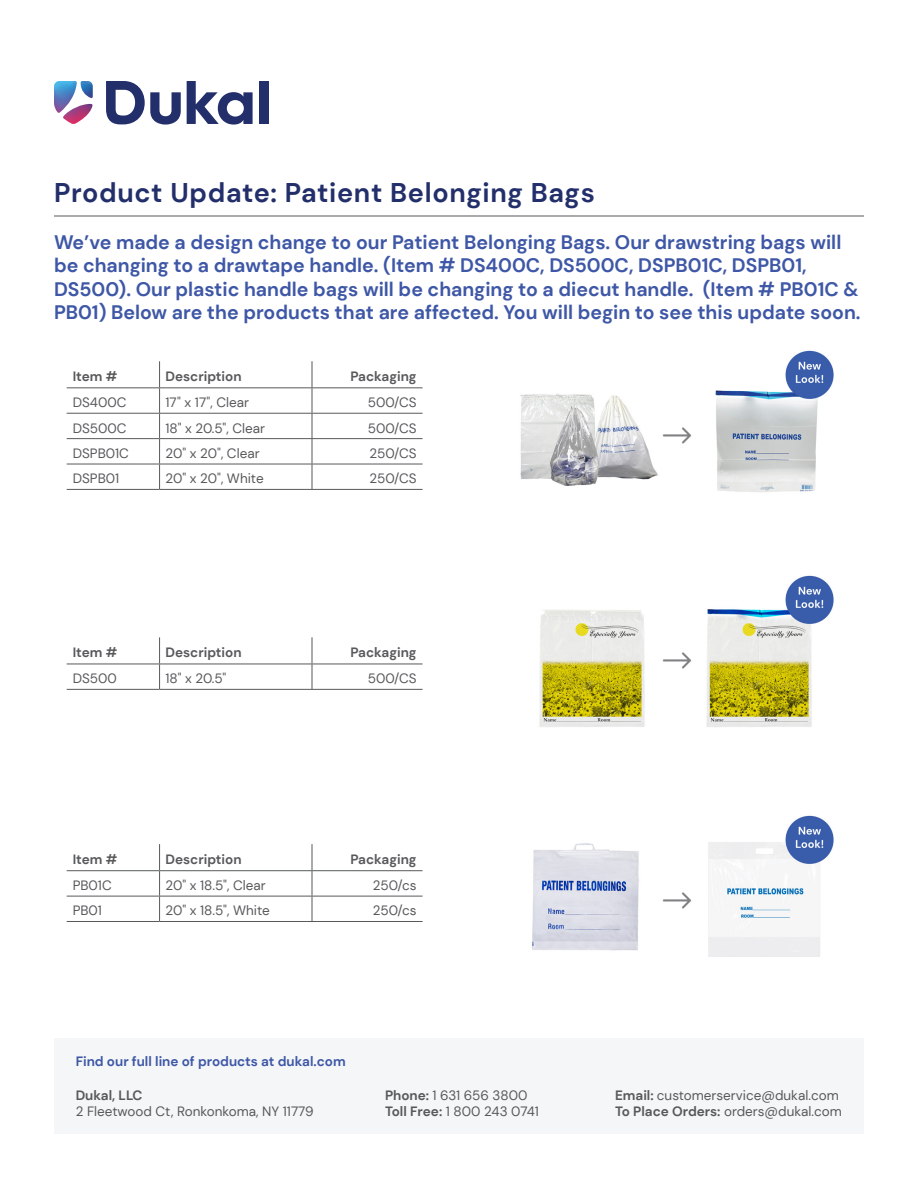
<style>
.page{position:relative;width:918px;height:1188px;background:#fff}
.page>*{position:absolute;margin:0;border:0;box-sizing:border-box;transform-origin:0 0}
.DM_Sans_Bold{font:700 27px "DM Sans";letter-spacing:.025em;color:#232f6a}
.t1{font:700 19.5px/23.4px "DM Sans";color:#3e57a6}
.t2{font:13.5px/16.2px "DM Sans";color:#58595b}
.t3{font:700 13.5px "DM Sans";color:#58595b}
.t4{font:700 13.5px "DM Sans";color:#3e57a6}
.s1{font-weight:700}
</style>
<div class="page">
<svg style="left:54px;top:81px;width:39px;height:43px"></svg>
<div style="left:259px;top:81px;width:9px;height:43px;background:#232f6a"></div>
<svg style="left:187px;top:81px;width:66px;height:44px"></svg>
<svg style="left:106px;top:81px;width:75px;height:44px"></svg>
<hr style="left:54px;top:216px;width:810px;height:1px;background:#58595b">
<div style="left:54px;top:1039px;width:810px;height:95px;background:#f4f6f7"></div>
<hr style="left:67px;top:387px;width:93px;height:1px;background:#58595b">
<hr style="left:160px;top:387px;width:152px;height:1px;background:#58595b">
<hr style="left:312px;top:387px;width:111px;height:1px;background:#58595b">
<hr style="left:67px;top:413px;width:93px;height:1px;background:#58595b">
<hr style="left:160px;top:413px;width:152px;height:1px;background:#58595b">
<hr style="left:312px;top:413px;width:111px;height:1px;background:#58595b">
<hr style="left:67px;top:438px;width:93px;height:1px;background:#58595b">
<hr style="left:160px;top:438px;width:152px;height:1px;background:#58595b">
<hr style="left:312px;top:438px;width:111px;height:1px;background:#58595b">
<hr style="left:67px;top:464px;width:93px;height:1px;background:#58595b">
<hr style="left:160px;top:464px;width:152px;height:1px;background:#58595b">
<svg style="left:159px;top:361px;width:1px;height:128px"></svg>
<hr style="left:312px;top:464px;width:111px;height:1px;background:#58595b">
<svg style="left:312px;top:361px;width:1px;height:128px"></svg>
<hr style="left:67px;top:489px;width:93px;height:1px;background:#58595b">
<hr style="left:160px;top:489px;width:152px;height:1px;background:#58595b">
<hr style="left:312px;top:489px;width:111px;height:1px;background:#58595b">
<hr style="left:67px;top:870px;width:93px;height:1px;background:#58595b">
<hr style="left:160px;top:870px;width:152px;height:1px;background:#58595b">
<hr style="left:312px;top:870px;width:111px;height:1px;background:#58595b">
<hr style="left:67px;top:896px;width:93px;height:1px;background:#58595b">
<hr style="left:160px;top:896px;width:152px;height:1px;background:#58595b">
<svg style="left:159px;top:844px;width:1px;height:77px"></svg>
<hr style="left:312px;top:896px;width:111px;height:1px;background:#58595b">
<svg style="left:312px;top:844px;width:1px;height:77px"></svg>
<hr style="left:67px;top:921px;width:93px;height:1px;background:#58595b">
<hr style="left:160px;top:921px;width:152px;height:1px;background:#58595b">
<hr style="left:312px;top:921px;width:111px;height:1px;background:#58595b">
<img style="left:532px;top:815px;width:302px;height:142px">
<hr style="left:67px;top:664px;width:93px;height:1px;background:#58595b">
<hr style="left:160px;top:664px;width:152px;height:1px;background:#58595b">
<svg style="left:159px;top:637px;width:1px;height:52px"></svg>
<hr style="left:312px;top:664px;width:111px;height:1px;background:#58595b">
<svg style="left:312px;top:637px;width:1px;height:52px"></svg>
<hr style="left:67px;top:689px;width:93px;height:1px;background:#58595b">
<hr style="left:160px;top:689px;width:152px;height:1px;background:#58595b">
<hr style="left:312px;top:689px;width:111px;height:1px;background:#58595b">
<img style="left:539px;top:575px;width:295px;height:152px">
<img style="left:520px;top:350px;width:314px;height:142px">
<p class="DM_Sans_Bold" style="left:54px;top:176px;width:542px">Product Update: Patient Belonging Bags</p>
<p class="t1" style="left:54px;top:230px;width:808px">We’ve made a design change to our Patient Belonging Bags. Our drawstring bags will be changing to a drawtape handle. (Item # DS400C, DS500C, DSPB01C, DSPB01, DS500). Our plastic handle bags will be changing to a diecut handle. (Item # PB01C &amp; PB01) Below are the products that are affected. You will begin to see this update soon.</p>
<p class="t3" style="left:73px;top:367px;width:46px">Item #</p>
<p class="t3" style="left:166px;top:367px;width:78px">Description</p>
<p class="t3" style="left:351px;top:367px;width:68px">Packaging</p>
<p class="t2" style="left:73px;top:394px;width:55px">DS400C</p>
<p class="t2" style="left:166px;top:394px;width:85px">17" x 17", Clear</p>
<p class="t2" style="left:368px;top:394px;width:50px">500/CS</p>
<p class="t2" style="left:73px;top:420px;width:55px">DS500C</p>
<p class="t2" style="left:166px;top:420px;width:101px">18" x 20.5", Clear</p>
<p class="t2" style="left:368px;top:420px;width:50px">500/CS</p>
<p class="t2" style="left:73px;top:445px;width:58px">DSPB01C</p>
<p class="t2" style="left:166px;top:445px;width:96px">20" x 20", Clear</p>
<p class="t2" style="left:369px;top:445px;width:49px">250/CS</p>
<p class="t2" style="left:73px;top:471px;width:48px">DSPB01</p>
<p class="t2" style="left:166px;top:471px;width:100px">20" x 20", White</p>
<p class="t2" style="left:369px;top:471px;width:49px">250/CS</p>
<p class="t3" style="left:73px;top:644px;width:46px">Item #</p>
<p class="t3" style="left:166px;top:644px;width:78px">Description</p>
<p class="t3" style="left:351px;top:644px;width:68px">Packaging</p>
<p class="t2" style="left:73px;top:670px;width:46px">DS500</p>
<p class="t2" style="left:166px;top:670px;width:62px">18" x 20.5"</p>
<p class="t2" style="left:368px;top:670px;width:50px">500/CS</p>
<p class="t3" style="left:73px;top:850px;width:46px">Item #</p>
<p class="t3" style="left:166px;top:850px;width:78px">Description</p>
<p class="t3" style="left:351px;top:850px;width:68px">Packaging</p>
<p class="t2" style="left:73px;top:877px;width:41px">PB01C</p>
<p class="t2" style="left:166px;top:877px;width:102px">20" x 18.5", Clear</p>
<p class="t2" style="left:373px;top:877px;width:45px">250/cs</p>
<p class="t2" style="left:73px;top:903px;width:31px">PB01</p>
<p class="t2" style="left:166px;top:903px;width:106px">20" x 18.5", White</p>
<p class="t2" style="left:373px;top:903px;width:45px">250/cs</p>
<p class="t4" style="left:76px;top:1053px;width:272px">Find our full line of products at dukal.com</p>
<p class="t3" style="left:76px;top:1087px;width:68px">Dukal, LLC</p>
<p class="t2" style="left:76px;top:1103px;width:239px">2 Fleetwood Ct, Ronkonkoma, NY 11779</p>
<p class="t2" style="left:385px;top:1087px;width:155px"><span class="s1">Phone:</span> 1 631 656 3800<br><span class="s1">Toll Free:</span> 1 800 243 0741</p>
<p class="t2" style="left:615px;top:1087px;width:228px"><span class="s1">Email:</span> customerservice@dukal.com<br><span class="s1">To Place Orders:</span> orders@dukal.com</p>
</div>
